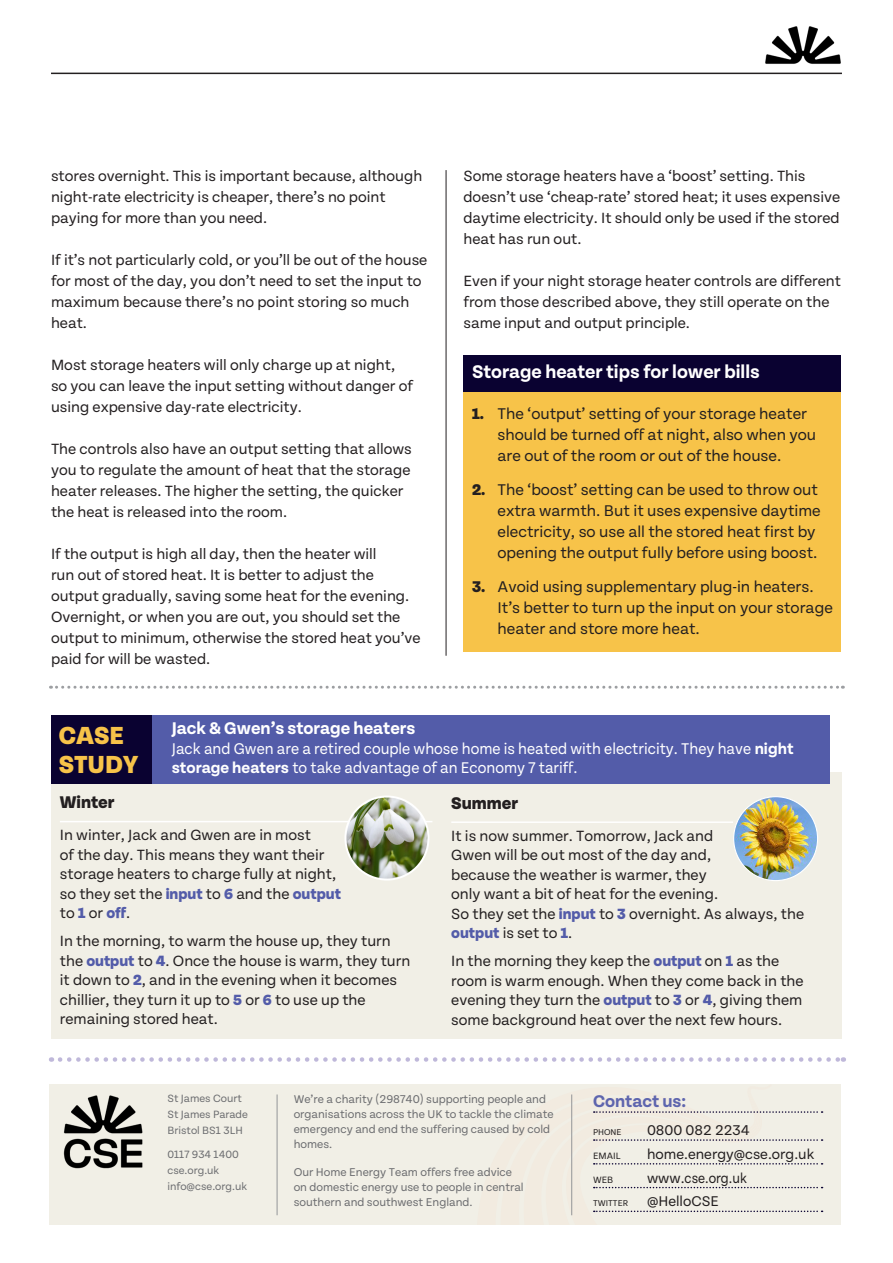
<style>
.page{position:relative;width:893px;height:1263px;background:#fff}
.page>*{position:absolute;margin:0;border:0;box-sizing:border-box;transform-origin:0 0}
.t1{font:800 26.25px/28.5px "Tenon";color:#f7c349}
.body_copy_10_5_14{font:700 19.5px "Tenon";color:#fff}
.body_copy_10_5_14-2{font:700 18px "Tenon";color:#fff}
.body_copy_10_5_14-3{font:800 18px "Tenon";color:#231f20}
.t2{font:700 18px "Tenon";color:#5e65ae}
.body_copy_10_5_14-4{font:16.5px/21px "Tenon";color:#231f20}
.body_copy_10_5_14-5{font:16.5px/19.5px "Tenon";color:#fff;scale:.95 1}
.body_copy_10_5_14-6{font:15.75px/21px "Tenon";color:#231f20}
.t3{font:15px "Tenon";color:#231f20}
.t4{font:12px/15px "Tenon";color:#6c6d70}
.t5{font:11.25px/15.8px "Tenon";color:#6c6d70}
.t6{font:9.75px "Tenon";color:#231f20}
.t7{font:9px "Tenon";color:#231f20}
.s1{font-weight:800}
.s2{font-weight:700}
.s3{font-weight:800;color:#535ca9}
</style>
<div class="page">
<hr style="left:446px;top:170px;width:1px;height:486px;background:#231f20">
<div style="left:51px;top:772px;width:790px;height:266px;background:#f1efe6"></div>
<div style="left:152px;top:715px;width:677px;height:68px;background:#535ca9"></div>
<hr style="left:60px;top:821px;width:372px;height:1px;background:#fff">
<hr style="left:451px;top:821px;width:282px;height:2px;background:#fff">
<svg style="left:60px;top:1057px;width:784px;height:5px"></svg>
<hr style="left:51px;top:73px;width:791px;height:1px;background:#231f20">
<img style="left:765px;top:26px;width:76px;height:38px">
<svg style="left:50px;top:686px;width:793px;height:3px"></svg>
<div style="left:50px;top:1084px;width:791px;height:141px;background:#f1efe6"></div>
<hr style="left:277px;top:1094px;width:1px;height:121px;background:#939598">
<svg style="left:571px;top:1094px;width:252px;height:122px"></svg>
<img style="left:63px;top:1095px;width:80px;height:74px">
<div style="left:51px;top:715px;width:101px;height:68px;background:#0a0231"></div>
<img style="left:345px;top:796px;width:83px;height:83px;border-radius:42px">
<div style="left:344px;top:795px;width:85px;height:85px;border:2px solid #fff;border-radius:50%"></div>
<img style="left:734px;top:797px;width:84px;height:84px;border-radius:42px">
<div style="left:463px;top:355px;width:378px;height:296px;background:#f7c349"></div>
<div style="left:463px;top:355px;width:378px;height:37px;background:#0a0231"></div>
<p class="body_copy_10_5_14-6" style="left:51px;top:166px;width:373px">stores overnight. This is important because, although night-rate electricity is cheaper, there’s no point paying for more than you need.</p>
<p class="body_copy_10_5_14-6" style="left:51px;top:250px;width:378px">If it’s not particularly cold, or you’ll be out of the house for most of the day, you don’t need to set the input to maximum because there’s no point storing so much heat.</p>
<p class="body_copy_10_5_14-6" style="left:51px;top:355px;width:364px">Most storage heaters will only charge up at night, so you can leave the input setting without danger of using expensive day-rate electricity.</p>
<p class="body_copy_10_5_14-6" style="left:51px;top:439px;width:362px">The controls also have an output setting that allows you to regulate the amount of heat that the storage heater releases. The higher the setting, the quicker the heat is released into the room.</p>
<p class="body_copy_10_5_14-6" style="left:51px;top:544px;width:371px">If the output is high all day, then the heater will<br>run out of stored heat. It is better to adjust the output gradually, saving some heat for the evening.<br>Overnight, or when you are out, you should set the output to minimum, otherwise the stored heat you’ve paid for will be wasted.</p>
<p class="body_copy_10_5_14-6" style="left:463px;top:166px;width:378px">Some storage heaters have a ‘boost’ setting. This doesn’t use ‘cheap-rate’ stored heat; it uses expensive daytime electricity. It should only be used if the stored heat has run out.</p>
<p class="body_copy_10_5_14-6" style="left:463px;top:271px;width:379px">Even if your night storage heater controls are different from those described above, they still operate on the same input and output principle.</p>
<p class="body_copy_10_5_14" style="left:472px;top:361px;width:289px">Storage heater tips for lower bills</p>
<p class="body_copy_10_5_14-4" style="left:497px;top:404px;width:320px;text-indent:-26px"><span class="s1">1.</span> The ‘output’ setting of your storage heater should be turned off at night, also when you are out of the room or out of the house.</p>
<p class="body_copy_10_5_14-4" style="left:497px;top:479px;width:325px;text-indent:-26px"><span class="s1">2.</span> The ‘boost’ setting can be used to throw out extra warmth. But it uses expensive daytime electricity, so use all the stored heat first by opening the output fully before using boost.</p>
<p class="body_copy_10_5_14-4" style="left:497px;top:576px;width:337px;text-indent:-26px"><span class="s1">3.</span> Avoid using supplementary plug-in heaters.<br>It’s better to turn up the input on your storage heater and store more heat.</p>
<p class="t1" style="left:59px;top:722px;width:81px">CASE<br>STUDY</p>
<p class="body_copy_10_5_14-2" style="left:172px;top:719px;width:245px">Jack &amp; Gwen’s storage heaters</p>
<p class="body_copy_10_5_14-5" style="left:172px;top:739px;width:656px">Jack and Gwen are a retired couple whose home is heated with electricity. They have <span class="s2">night storage heaters</span> to take advantage of an Economy 7 tariff.</p>
<p class="body_copy_10_5_14-3" style="left:60px;top:792px;width:56px">Winter</p>
<p class="body_copy_10_5_14-6" style="left:60px;top:826px;width:283px;line-height:19.5px">In winter, Jack and Gwen are in most<br>of the day. This means they want their storage heaters to charge fully at night, so they set the <span class="s3">input</span> to <span class="s3">6</span> and the <span class="s3">output </span>to <span class="s3">1</span> or <span class="s3">off</span>.</p>
<p class="body_copy_10_5_14-6" style="left:60px;top:932px;width:352px;line-height:19.5px">In the morning, to warm the house up, they turn the <span class="s3">output</span> to <span class="s3">4</span>. Once the house is warm, they turn it down to <span class="s3">2</span>, and in the evening when it becomes chillier, they turn it up to <span class="s3">5</span> or <span class="s3">6</span> to use up the remaining stored heat.</p>
<p class="body_copy_10_5_14-3" style="left:451px;top:793px;width:68px">Summer</p>
<p class="body_copy_10_5_14-6" style="left:451px;top:826px;width:354px;line-height:19.5px">It is now summer. Tomorrow, Jack and<br>Gwen will be out most of the day and,<br>because the weather is warmer, they<br>only want a bit of heat for the evening.<br>So they set the <span class="s3">input</span> to <span class="s3">3</span> overnight. As always, the <span class="s3">output</span> is set to <span class="s3">1</span>.</p>
<p class="body_copy_10_5_14-6" style="left:451px;top:952px;width:354px;line-height:19.5px">In the morning they keep the <span class="s3">output</span> on <span class="s3">1</span> as the room is warm enough. When they come back in the evening they turn the <span class="s3">output</span> to <span class="s3">3</span> or <span class="s3">4</span>, giving them some background heat over the next few hours.</p>
<p class="t5" style="left:167px;top:1091px;width:76px">St James Court</p>
<p class="t5" style="left:167px;top:1107px;width:82px">St James Parade</p>
<p class="t5" style="left:167px;top:1122px;width:77px">Bristol BS1 3LH</p>
<p class="t5" style="left:167px;top:1147px;width:73px">0117 934 1400</p>
<p class="t5" style="left:167px;top:1162px;width:81px">cse.org.uk info@cse.org.uk</p>
<p class="t4" style="left:294px;top:1092px;width:262px">We’re a charity (298740) supporting people and organisations across the UK to tackle the climate emergency and end the suffering caused by cold homes.</p>
<p class="t4" style="left:294px;top:1164px;width:232px">Our Home Energy Team offers free advice on domestic energy use to people in central southern and southwest England.</p>
<p class="t2" style="left:593px;top:1091px;width:95px">Contact us:</p>
<p class="t7" style="left:593px;top:1127px;width:30px">PHONE</p>
<p class="t3" style="left:647px;top:1122px;width:104px">0800 082 2234</p>
<p class="t6" style="left:593px;top:1150px;width:29px">EMAIL</p>
<p class="t3" style="left:647px;top:1146px;width:169px">home.energy@cse.org.uk</p>
<p class="t6" style="left:593px;top:1174px;width:22px">WEB</p>
<p class="t3" style="left:647px;top:1170px;width:101px">www.cse.org.uk</p>
<p class="t7" style="left:593px;top:1199px;width:37px">TWITTER</p>
<p class="t3" style="left:647px;top:1193px;width:73px">@HelloCSE</p>
</div>
